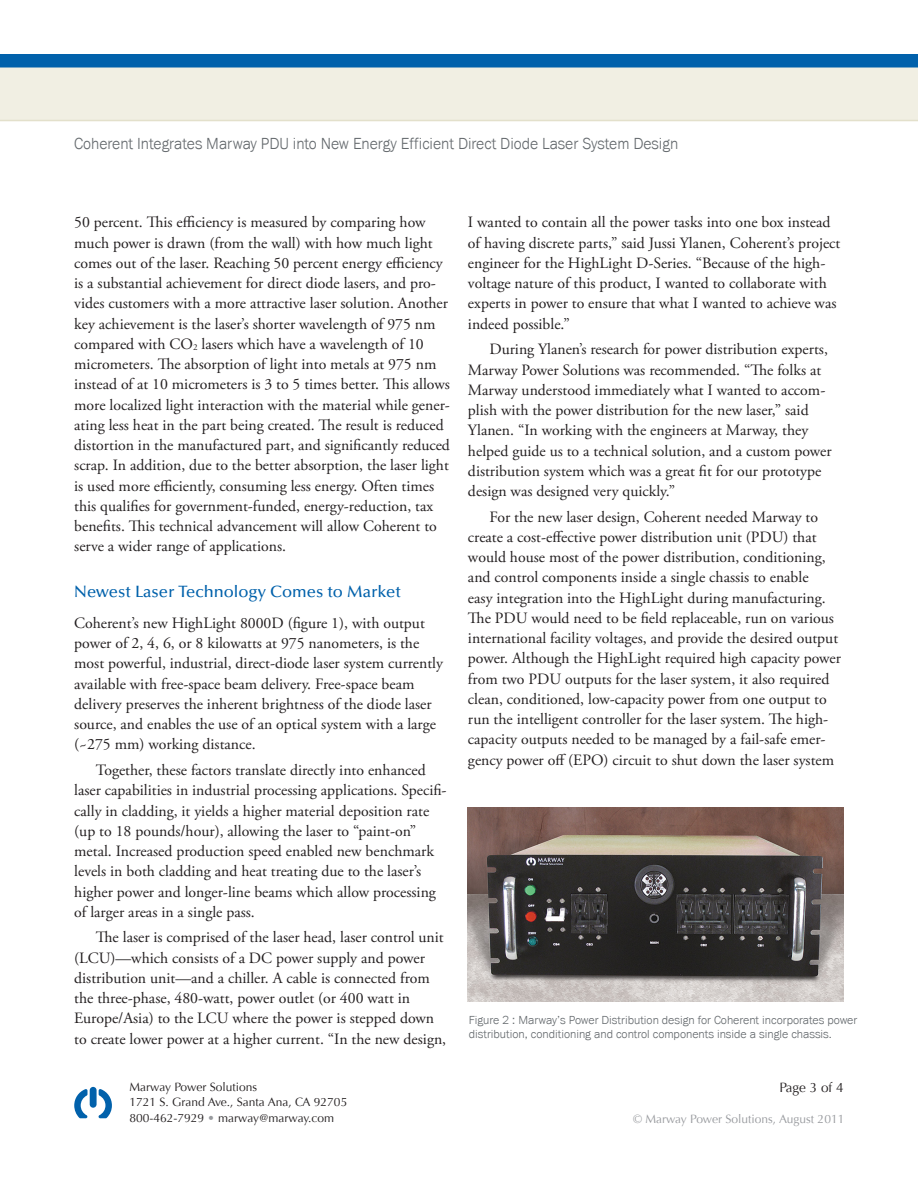
<style>
.page{position:relative;width:918px;height:1188px;background:#fff}
.page>*{position:absolute;margin:0;border:0;box-sizing:border-box;transform-origin:0 0}
.t1{font:300 16.5px "Franklin Got URWT";color:#64696d;scale:.95 1}
.Section_SubTitle{font:500 16.5px "Optima LT Std";color:#0161ab}
.Body_Indented{font:15.75px/20.2px "Adobe Garamond Pro";color:#231f20}
.Body_Not_Indented{font:15.75px/20.2px "Adobe Garamond Pro";color:#231f20}
.t2{font:13.5px "Optima";color:#231f20}
.t3{font:300 12px/14.4px "Franklin Got URWT";color:#64696d}
.t4{font:12px/15.3px "Optima";color:#231f20}
.t5{font:12px "Optima";color:#989a9e}
.s1{color:#989a9e}
</style>
<div class="page">
<div style="left:0;top:68px;width:918px;height:53px;background:#f1efe3"></div>
<div style="left:0;top:54px;width:918px;height:14px;background:#0161ab"></div>
<svg style="left:74px;top:1089px;width:14px;height:29px"></svg>
<svg style="left:98px;top:1089px;width:14px;height:29px"></svg>
<div style="left:90px;top:1087px;width:7px;height:21px;background:#0161ab;border-radius:3px"></div>
<img style="left:468px;top:808px;width:376px;height:193px">
<p class="t1" style="left:74px;top:134px;width:637px">Coherent Integrates Marway PDU into New Energy Efficient Direct Diode Laser System Design</p>
<p class="Body_Indented" style="left:74px;top:213px;width:377px">50 percent. This efficiency is measured by comparing how much power is drawn (from the wall) with how much light comes out of the laser. Reaching 50 percent energy efficiency is a substantial achievement for direct diode lasers, and pro&shy;vides customers with a more attractive laser solution. Another key achievement is the laser’s shorter wavelength of 975 nm compared with CO<sub>2</sub> lasers which have a wavelength of 10 micrometers. The absorption of light into metals at 975 nm instead of at 10 micrometers is 3 to 5 times better. This allows more localized light interaction with the material while gener&shy;ating less heat in the part being created. The result is reduced distortion in the manufactured part, and significantly reduced scrap. In addition, due to the better absorption, the laser light is used more efficiently, consuming less energy. Often times this qualifies for government-funded, energy-reduction, tax benefits. This technical advancement will allow Coherent to serve a wider range of applications.</p>
<p class="Section_SubTitle" style="left:74px;top:582px;width:328px">Newest Laser Technology Comes to Market</p>
<p class="Body_Not_Indented" style="left:74px;top:613px;width:370px">Coherent’s new HighLight 8000D (figure 1), with output power of 2, 4, 6, or 8 kilowatts at 975 nanometers, is the most powerful, industrial, direct-diode laser system currently available with free-space beam delivery. Free-space beam delivery preserves the inherent brightness of the diode laser source, and enables the use of an optical system with a large (~275 mm) working distance.</p>
<p class="Body_Indented" style="left:74px;top:761px;width:374px;text-indent:22px">Together, these factors translate directly into enhanced laser capabilities in industrial processing applications. Specifi&shy;cally in cladding, it yields a higher material deposition rate (up to 18 pounds/hour), allowing the laser to “paint-on” metal. Increased production speed enabled new benchmark levels in both cladding and heat treating due to the laser’s higher power and longer-line beams which allow processing of larger areas in a single pass.</p>
<p class="Body_Indented" style="left:74px;top:928px;width:374px;text-indent:22px">The laser is comprised of the laser head, laser control unit (LCU)—which consists of a DC power supply and power distribution unit—and a chiller. A cable is connected from the three-phase, 480-watt, power outlet (or 400 watt in Europe/Asia) to the LCU where the power is stepped down to create lower power at a higher current. “In the new design,</p>
<p class="Body_Indented" style="left:468px;top:213px;width:374px">I wanted to contain all the power tasks into one box instead of having discrete parts,” said Jussi Ylanen, Coherent’s project engineer for the HighLight D-Series. “Because of the high&shy;voltage nature of this product, I wanted to collaborate with experts in power to ensure that what I wanted to achieve was indeed possible.”</p>
<p class="Body_Indented" style="left:468px;top:340px;width:365px;text-indent:22px">During Ylanen’s research for power distribution experts, Marway Power Solutions was recommended. “The folks at Marway understood immediately what I wanted to accom&shy;plish with the power distribution for the new laser,” said Ylanen. “In working with the engineers at Marway, they helped guide us to a technical solution, and a custom power distribution system which was a great fit for our prototype design was designed very quickly.”</p>
<p class="Body_Indented" style="left:468px;top:507px;width:374px;text-indent:22px">For the new laser design, Coherent needed Marway to create a cost-effective power distribution unit (PDU) that would house most of the power distribution, conditioning, and control components inside a single chassis to enable<br>easy integration into the HighLight during manufacturing.<br>The PDU would need to be field replaceable, run on various international facility voltages, and provide the desired output power. Although the HighLight required high capacity power from two PDU outputs for the laser system, it also required clean, conditioned, low-capacity power from one output to run the intelligent controller for the laser system. The high&shy;capacity outputs needed to be managed by a fail-safe emer&shy;gency power off (EPO) circuit to shut down the laser system</p>
<p class="t3" style="left:469px;top:1013px;width:390px">Figure 2 : Marway’s Power Distribution design for Coherent incorporates power distribution, conditioning and control components inside a single chassis.</p>
<p class="t4" style="left:130px;top:1079px;width:219px">Marway Power Solutions<br>1721 S. Grand Ave., Santa Ana, CA 92705<br>800-462-7929 <span class="s1">•</span> marway@marway.com</p>
<p class="t2" style="left:779px;top:1080px;width:66px">Page 3 of 4</p>
<p class="t5" style="left:633px;top:1112px;width:213px">© Marway Power Solutions, August 2011</p>
</div>
